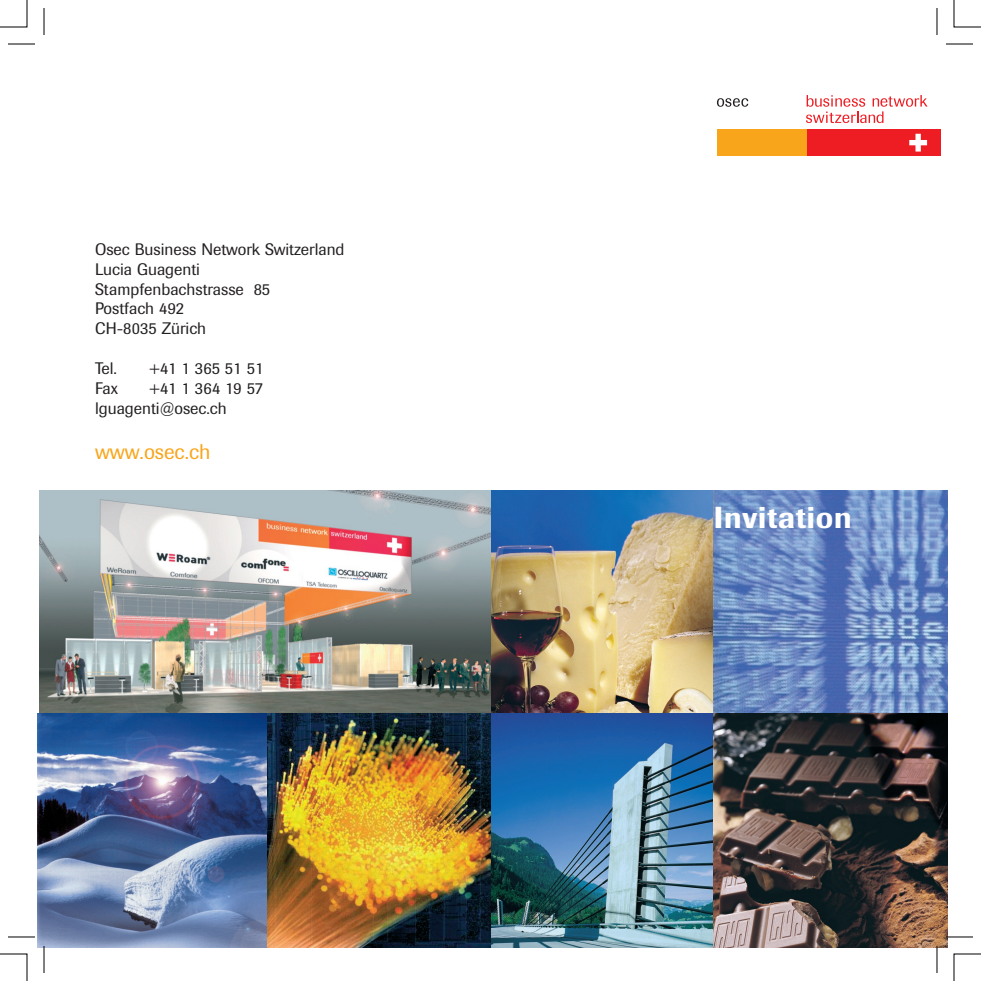
<style>
.page{position:relative;width:981px;height:981px;background:#fff}
.page>*{position:absolute;margin:0;border:0;box-sizing:border-box;transform-origin:0 0}
.t1{font:500 30px "Imago";letter-spacing:.03em;color:#fff}
.t2{font:21px "Imago";color:#f9a51b}
.t3{font:16.5px/20px "Imago";color:#231f20}
</style>
<div class="page">
<img style="left:490px;top:490px;width:224px;height:224px">
<img style="left:714px;top:490px;width:234px;height:224px">
<img style="left:38px;top:714px;width:676px;height:234px">
<img style="left:714px;top:714px;width:234px;height:234px">
<img style="left:40px;top:490px;width:450px;height:224px">
<div style="left:807px;top:129px;width:134px;height:27px;background:#ee1d23"></div>
<div style="left:717px;top:129px;width:90px;height:27px;background:#f9a51b"></div>
<svg style="left:806px;top:95px;width:121px;height:28px"></svg>
<svg style="left:717px;top:98px;width:31px;height:9px"></svg>
<svg style="left:909px;top:134px;width:18px;height:18px"></svg>
<svg style="left:44px;top:8px;width:1px;height:27px"></svg>
<svg style="left:8px;top:44px;width:27px;height:1px"></svg>
<svg style="left:937px;top:8px;width:1px;height:27px"></svg>
<svg style="left:946px;top:44px;width:27px;height:1px"></svg>
<svg style="left:44px;top:946px;width:1px;height:27px"></svg>
<svg style="left:8px;top:937px;width:27px;height:1px"></svg>
<svg style="left:937px;top:946px;width:1px;height:27px"></svg>
<svg style="left:946px;top:937px;width:27px;height:1px"></svg>
<svg style="left:0;top:0;width:27px;height:27px"></svg>
<svg style="left:954px;top:0;width:27px;height:27px"></svg>
<svg style="left:0;top:954px;width:27px;height:27px"></svg>
<svg style="left:954px;top:954px;width:27px;height:27px"></svg>
<p class="t3" style="left:95px;top:239px;width:251px">Osec Business Network Switzerland<br>Lucia Guagenti<br>Stampfenbachstrasse 85<br>Postfach 492<br>CH-8035 Zürich</p>
<p class="t3" style="left:95px;top:358px;width:24px">Tel.</p>
<p class="t3" style="left:149px;top:358px;width:116px">+41 1 365 51 51</p>
<p class="t3" style="left:95px;top:378px;width:25px">Fax</p>
<p class="t3" style="left:95px;top:378px;width:169px;text-indent:54px">+41 1 364 19 57 lguagenti@osec.ch</p>
<p class="t2" style="left:95px;top:439px;width:117px">www.osec.ch</p>
<h1 class="t1" style="left:714px;top:500px;width:140px">Invitation</h1>
</div>
